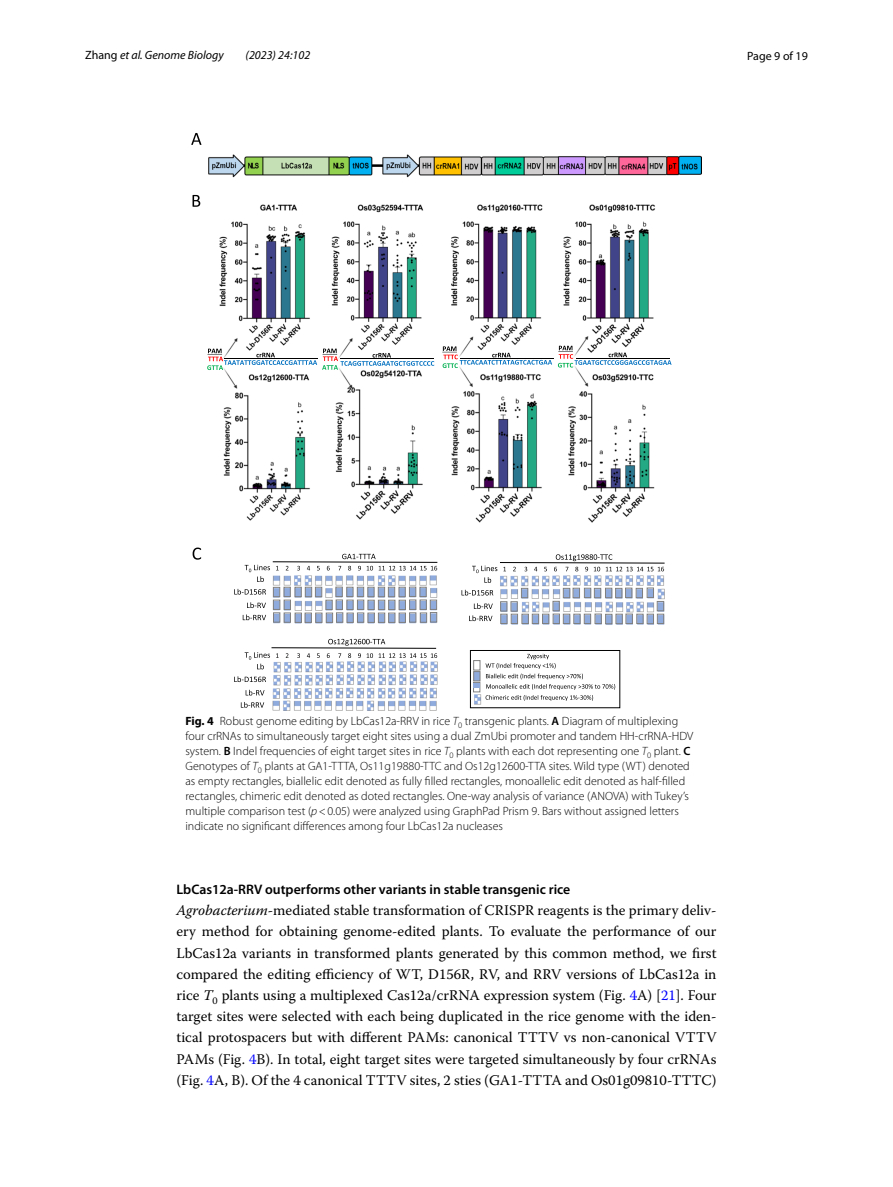
<style>
.page{position:relative;width:893px;height:1187px;background:#fff}
.page>*{position:absolute;margin:0;border:0;box-sizing:border-box;transform-origin:0 0}
.t1{font:14.7px/21.3px "Warnock Pro";color:#000;text-align:justify}
.t2{font:600 13.8px "Myriad Pro";color:#000}
.t3{font:300 12px/15px "Myriad Pro";color:#000}
.t4{font:italic 12px "Myriad Pro";color:#000}
.t5{font:12px "Myriad Pro";color:#000}
.s1{font-style:normal}
.s2{font-weight:700}
.s3{font-style:italic}
.s4{font-weight:600}
.s5{color:#00f}
</style>
<div class="page">
<img style="left:208px;top:154px;width:494px;height:556px">
<svg style="left:191px;top:133px;width:10px;height:12px"></svg>
<svg style="left:193px;top:195px;width:7px;height:12px"></svg>
<svg style="left:193px;top:547px;width:8px;height:12px"></svg>
<div style="left:473px;top:660px;width:7px;height:10px;border:1px solid #7f7f7f"></div>
<div style="left:473px;top:671px;width:7px;height:10px;background:#8d8f92"></div>
<div style="left:473px;top:682px;width:7px;height:10px;border:1px solid #7f7f7f"></div>
<svg style="left:474px;top:653px;width:141px;height:36px"></svg>
<svg style="left:486px;top:695px;width:107px;height:5px"></svg>
<div style="left:470px;top:650px;width:150px;height:58px;border:1px solid #000"></div>
<svg style="left:234px;top:553px;width:204px;height:70px"></svg>
<svg style="left:234px;top:676px;width:32px;height:6px"></svg>
<svg style="left:246px;top:689px;width:18px;height:6px"></svg>
<svg style="left:241px;top:702px;width:23px;height:5px"></svg>
<svg style="left:245px;top:638px;width:192px;height:31px"></svg>
<svg style="left:461px;top:554px;width:204px;height:70px"></svg>
<hr style="left:460px;top:358px;width:94px;height:1px;background:#000">
<svg style="left:442px;top:346px;width:110px;height:22px"></svg>
<svg style="left:558px;top:346px;width:113px;height:21px"></svg>
<svg style="left:207px;top:348px;width:227px;height:22px"></svg>
<p class="t4" style="left:85px;top:48px;width:140px"><span class="s1">Zhang</span> et al. Genome Biology</p>
<p class="t4" style="left:246px;top:48px;width:66px">(2023) 24:102</p>
<p class="t5" style="left:747px;top:48px;width:62px">Page 9 of 19</p>
<p class="t3" style="left:185px;top:714px;width:509px"><span class="s2">Fig. 4</span> Robust genome editing by LbCas12a-RRV in rice <span class="s3">T</span><sub>0</sub> transgenic plants. <span class="s4">A</span> Diagram of multiplexing four crRNAs to simultaneously target eight sites using a dual ZmUbi promoter and tandem HH-crRNA-HDV system. <span class="s4">B</span> Indel frequencies of eight target sites in rice <span class="s3">T</span><sub>0</sub> plants with each dot representing one <span class="s3">T</span><sub>0</sub> plant. <span class="s4">C </span>Genotypes of <span class="s3">T</span><sub>0</sub> plants at GA1-TTTA, Os11g19880-TTC and Os12g12600-TTA sites. Wild type (WT) denoted as empty rectangles, biallelic edit denoted as fully filled rectangles, monoallelic edit denoted as half-filled rectangles, chimeric edit denoted as doted rectangles. One-way analysis of variance (ANOVA) with Tukey’s multiple comparison test (<span class="s3">p</span>&lt;0.05) were analyzed using GraphPad Prism 9. Bars without assigned letters indicate no significant differences among four LbCas12a nucleases</p>
<p class="t2" style="left:176px;top:880px;width:395px">LbCas12a‑RRV outperforms other variants in stable transgenic rice</p>
<p class="t1" style="left:176px;top:899px;width:542px"><span class="s3">Agrobacterium</span>-mediated stable transformation of CRISPR reagents is the primary deliv&shy;ery method for obtaining genome-edited plants. To evaluate the performance of our LbCas12a variants in transformed plants generated by this common method, we first compared the editing efficiency of WT, D156R, RV, and RRV versions of LbCas12a in rice <span class="s3">T</span><sub>0</sub> plants using a multiplexed Cas12a/crRNA expression system (Fig. <span class="s5">4</span>A) [<span class="s5">21</span>]. Four target sites were selected with each being duplicated in the rice genome with the iden&shy;tical protospacers but with different PAMs: canonical TTTV vs non-canonical VTTV PAMs (Fig. <span class="s5">4</span>B). In total, eight target sites were targeted simultaneously by four crRNAs (Fig. <span class="s5">4</span>A, B). Of the 4 canonical TTTV sites, 2 sties (GA1-TTTA and Os01g09810-TTTC)</p>
</div>
